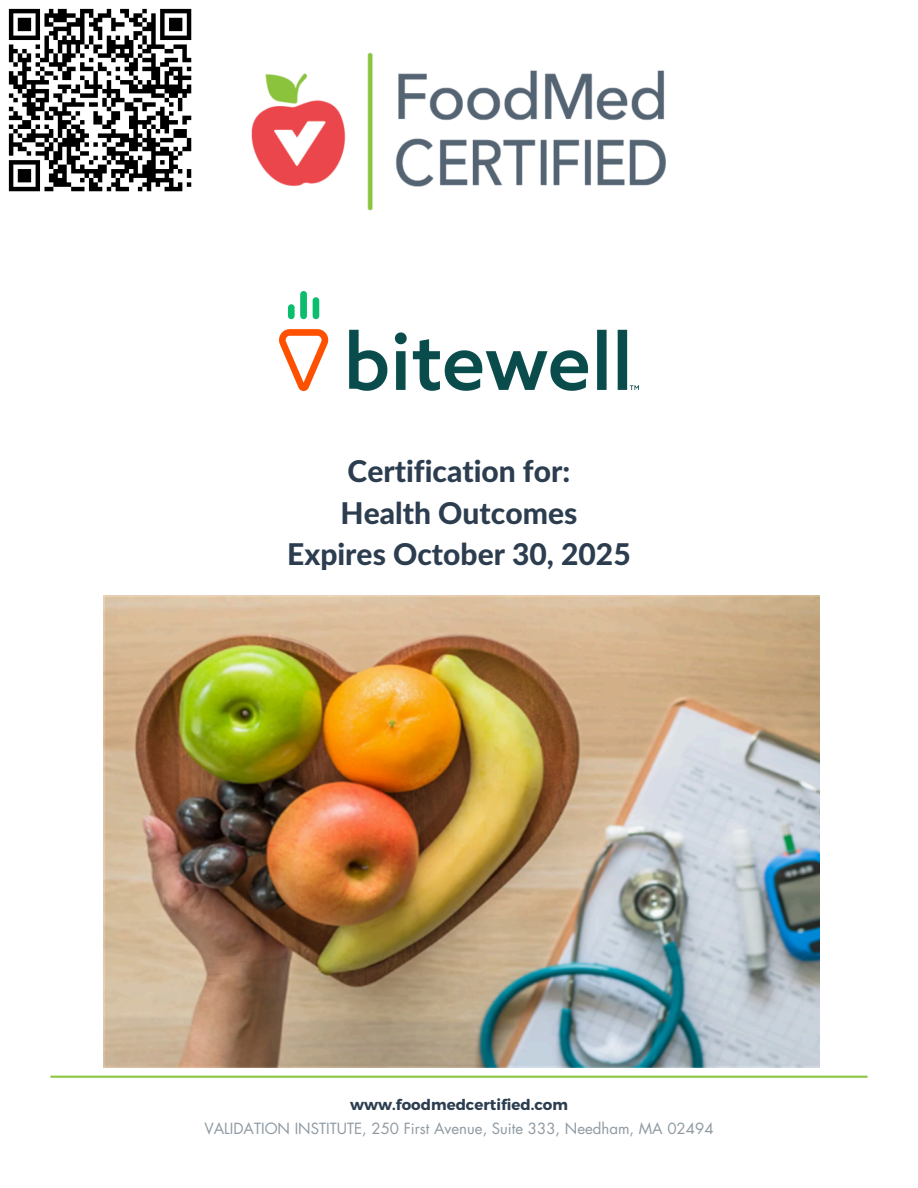
<style>
.page{position:relative;width:918px;height:1188px;background:#fff}
.page>*{position:absolute;margin:0;border:0;box-sizing:border-box;transform-origin:0 0}
.t1{font:800 30px/41.7px "Lato Latin";color:#2c3d4f;text-align:center}
.t2{font:15px "Futura LT";color:#8e99a2}
.t3{font:700 15px "Montserrat";color:#2c3e50}
</style>
<div class="page">
<hr style="left:51px;top:1076px;width:816px;height:2px;background:#92c849">
<img style="left:251px;top:52px;width:415px;height:159px">
<img style="left:104px;top:595px;width:715px;height:473px">
<img style="left:280px;top:291px;width:359px;height:99px">
<svg style="left:8px;top:8px;width:184px;height:184px"></svg>
<h1 class="t1" style="left:287px;top:452px;width:345px">Certification for:<br>Health Outcomes<br>Expires October 30, 2025</h1>
<h2 class="t3" style="left:350px;top:1095px;width:219px">www.foodmedcertified.com</h2>
<p class="t2" style="left:204px;top:1119px;width:511px">VALIDATION INSTITUTE, 250 First Avenue, Suite 333, Needham, MA 02494</p>
</div>
